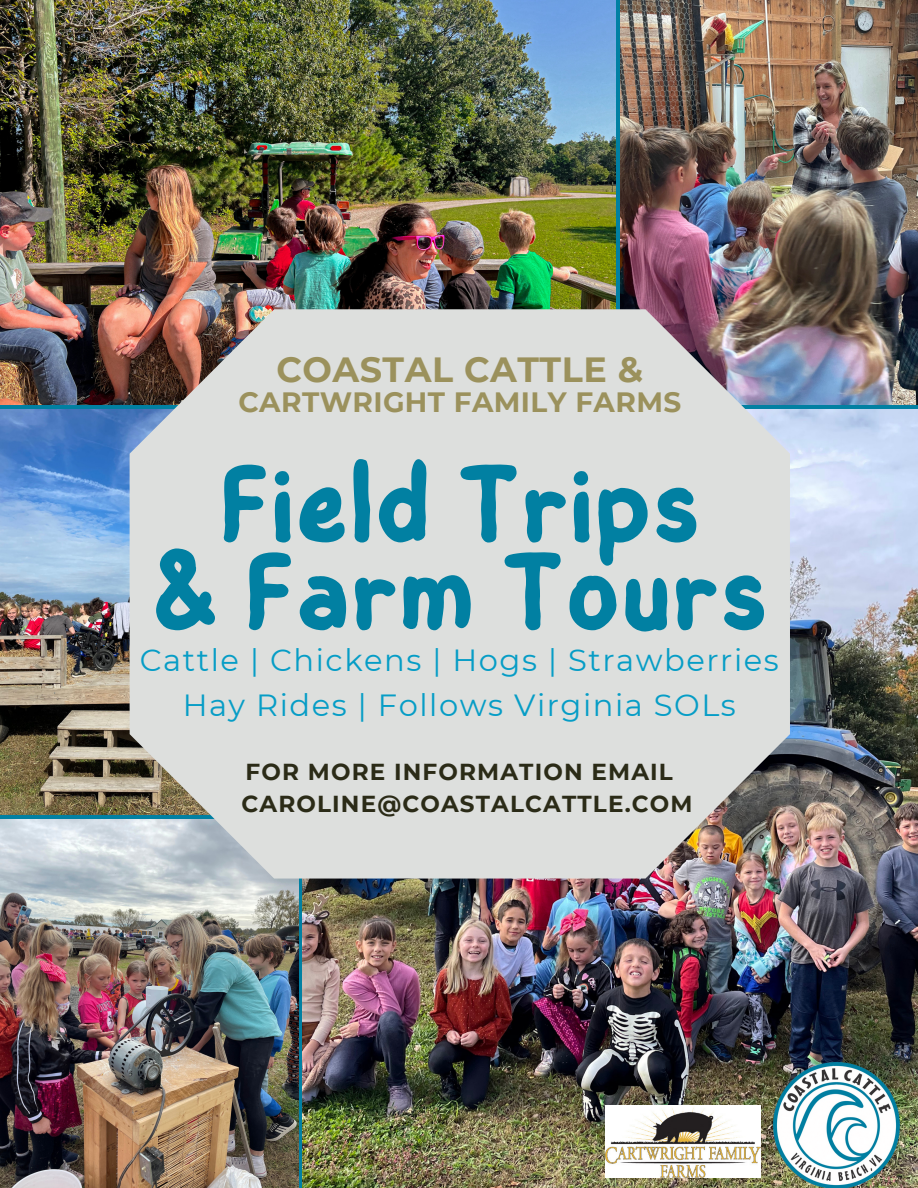
<style>
.page{position:relative;width:918px;height:1188px;background:#fff}
.page>*{position:absolute;margin:0;border:0;box-sizing:border-box;transform-origin:0 0}
.t1{font:600 111.3px/87.8px "Childos Arabic";color:#0180a2;text-align:center}
.t2{font:700 34.95px "Montserrat";letter-spacing:.015em;color:#9b915c}
.t3{font:30.6px/45px "Montserrat";letter-spacing:.05em;color:#069dc6;text-align:center}
.t4{font:700 27.9px "Montserrat";letter-spacing:.015em;color:#9b915c}
.t5{font:700 23.1px/31.5px "Montserrat";letter-spacing:.05em;color:#2b2b17}
</style>
<div class="page">
<img style="left:620px;top:0;width:298px;height:405px">
<img style="left:0;top:819px;width:298px;height:369px">
<img style="left:303px;top:410px;width:615px;height:778px">
<img style="left:0;top:0;width:615px;height:405px">
<img style="left:0;top:410px;width:130px;height:404px">
<img style="left:605px;top:1106px;width:155px;height:72px">
<img style="left:774px;top:1062px;width:126px;height:126px">
<svg style="left:130px;top:309px;width:660px;height:570px;background:#d3d4d2"></svg>
<p class="t2" style="left:276px;top:348px;width:368px">COASTAL CATTLE &amp;</p>
<p class="t4" style="left:238px;top:385px;width:444px">CARTWRIGHT FAMILY FARMS</p>
<h1 class="t1" style="left:152px;top:462px;width:618px">Field Trips<br>&amp; Farm Tours</h1>
<p class="t3" style="left:140px;top:637px;width:640px">Cattle | Chickens | Hogs | Strawberries<br>Hay Rides | Follows Virginia SOLs</p>
<p class="t5" style="left:241px;top:756px;width:453px">FOR MORE INFORMATION EMAIL<br>CAROLINE@COASTALCATTLE.COM</p>
</div>
